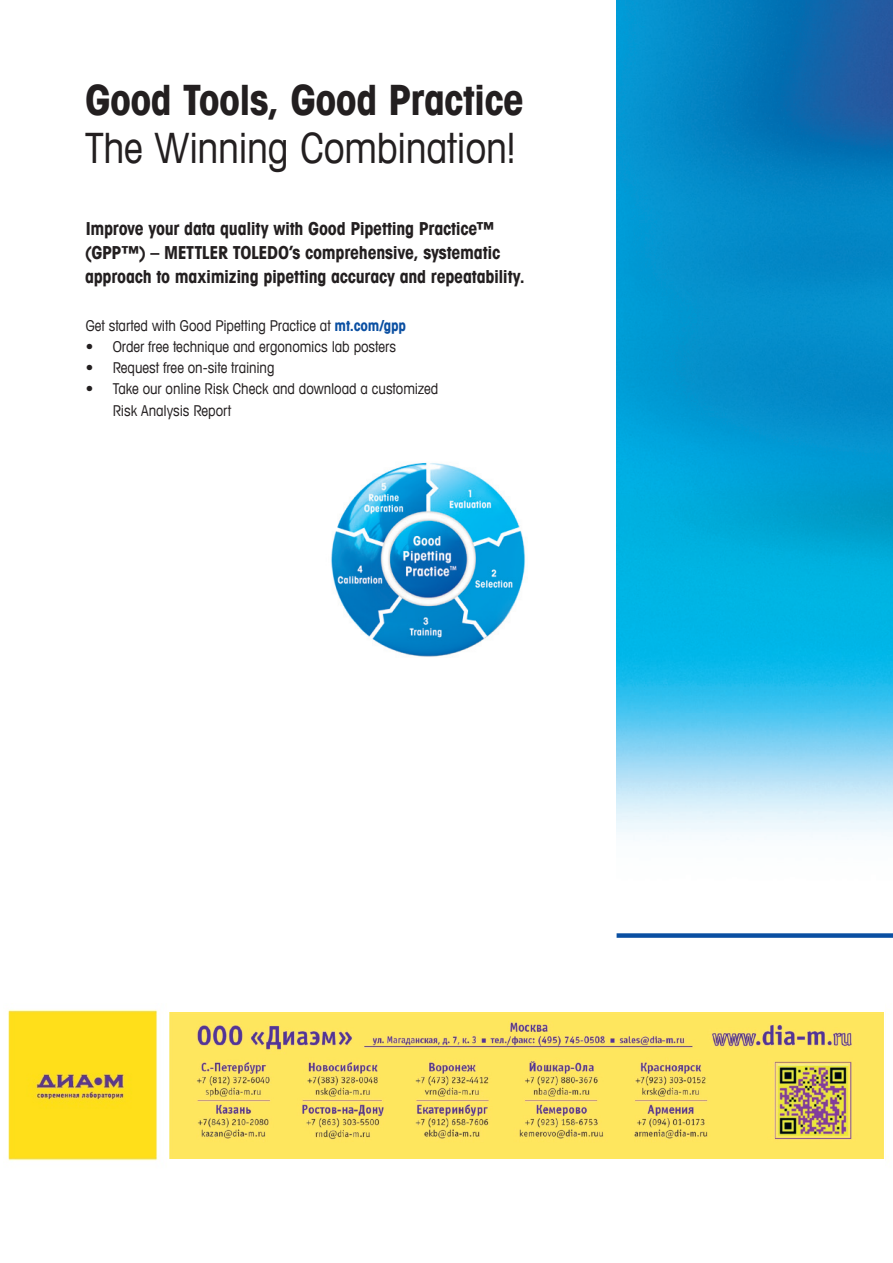
<style>
.page{position:relative;width:893px;height:1263px;background:#fff}
.page>*{position:absolute;margin:0;border:0;box-sizing:border-box;transform-origin:0 0}
._1_Title_Bold_28_32{font:700 condensed 42px "Avant Garde Com";letter-spacing:-.015em;color:#231f20}
._2_Title_Book_28_32{font:condensed 42px "Avant Garde Com";letter-spacing:-.01em;color:#231f20}
._10_Lead_with_bullet{font:700 condensed 18px/24px "Avant Garde Com";letter-spacing:-.015em;color:#231f20}
._10_Lead_with_bullet-2{font:condensed 15px/21px "Avant Garde Com";letter-spacing:-.005em;color:#231f20}
.s1{font-weight:700;color:#0a4fa2}
</style>
<div class="page">
<img style="left:331px;top:462px;width:194px;height:195px">
<img style="left:617px;top:0;width:276px;height:840px">
<div style="left:617px;top:933px;width:276px;height:5px;background:#0a4fa2"></div>
<img style="left:8px;top:1009px;width:878px;height:152px">
<img style="left:170px;top:1009px;width:714px;height:152px">
<img style="left:169px;top:1012px;width:714px;height:147px">
<p class="_1_Title_Bold_28_32" style="left:85px;top:73px;width:440px">Good Tools, Good Practice</p>
<p class="_2_Title_Book_28_32" style="left:85px;top:122px;width:432px">The Winning Combination!</p>
<p class="_10_Lead_with_bullet" style="left:85px;top:217px;width:441px">Improve your data quality with Good Pipetting Practice™ (GPP™) – METTLER TOLEDO’s comprehensive, systematic approach to maximizing pipetting accuracy and repeatability.</p>
<p class="_10_Lead_with_bullet-2" style="left:86px;top:315px;width:322px">Get started with Good Pipetting Practice at <span class="s1">mt.com/gpp</span></p>
<p class="_10_Lead_with_bullet-2" style="left:86px;top:336px;width:312px">• Order free technique and ergonomics lab posters</p>
<p class="_10_Lead_with_bullet-2" style="left:86px;top:357px;width:190px">• Request free on-site training</p>
<p class="_10_Lead_with_bullet-2" style="left:113px;top:378px;width:327px;text-indent:-27px">• Take our online Risk Check and download a customized<br>Risk Analysis Report</p>
</div>
